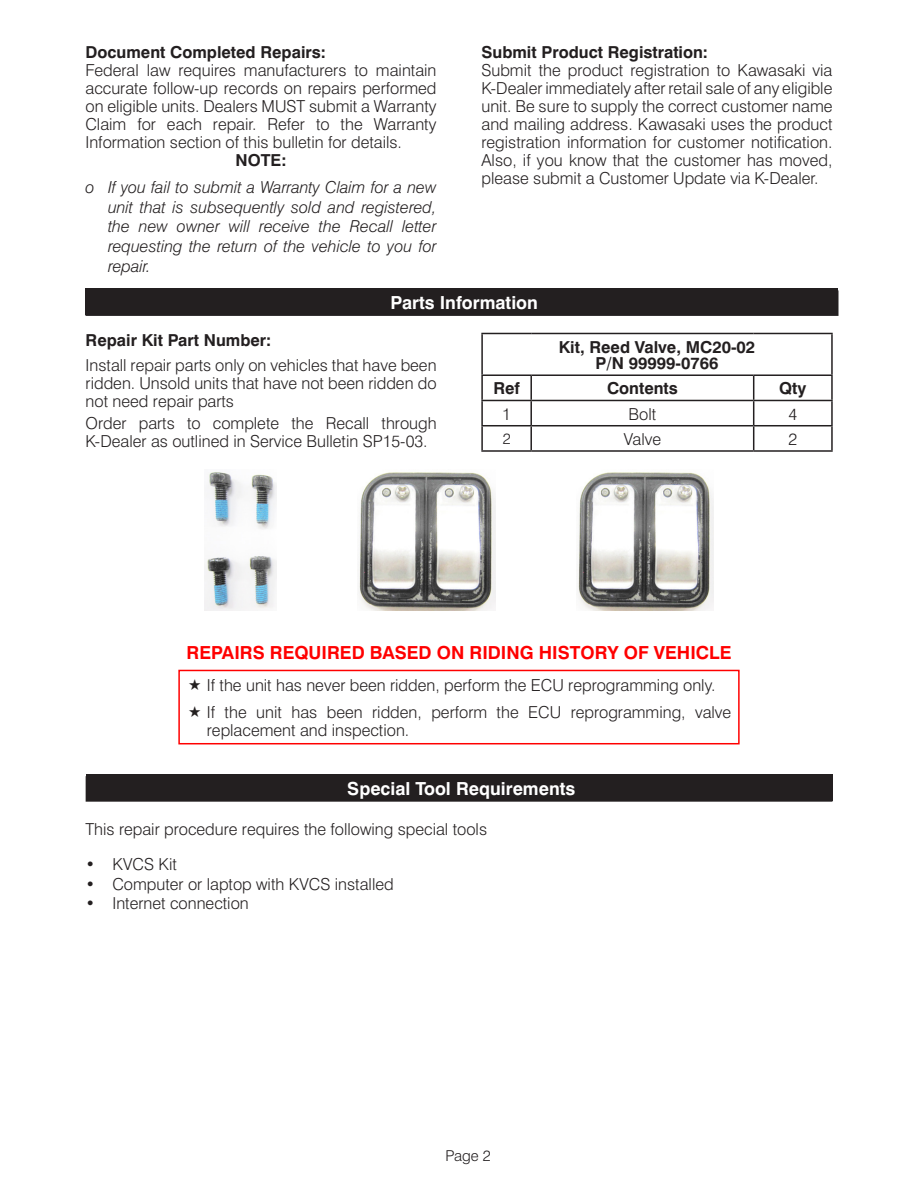
<style>
.page{position:relative;width:918px;height:1188px;background:#fff}
.page>*{position:absolute;margin:0;border:0;box-sizing:border-box;transform-origin:0 0}
.SUBHEAD{font:700 18px "Swiss 721 BT";color:#f00}
.SUBHEAD_Center{font:700 18px "Swiss 721 BT";color:#fff}
.Body_Text_Num_1{font:300 16.5px/18px "Swiss 721 BT";color:#231f20;text-align:justify}
.t1{font:italic 300 16.5px/19.8px "Swiss 721 BT";color:#231f20;text-align:justify}
.Number_2_Head{font:700 16.5px "Swiss 721 BT";color:#231f20}
.Body_Text_ls{font:300 16.5px "Swiss 721 BT";color:#231f20}
.Table_Text{font:700 16.5px/16.5px "Swiss 721 BT";color:#231f20;text-align:center}
.SUBHEAD-2{font:700 16.5px "Swiss 721 BT";color:#231f20}
.Table_Text-2{font:300 16.5px "Swiss 721 BT";color:#231f20}
.NOTE{font:700 16.5px "Swiss 721 BT";color:#231f20}
.Table_Text-3{font:300 15px "Swiss 721 BT";color:#231f20}
</style>
<div class="page">
<div style="left:86px;top:289px;width:752px;height:26px;background:#231f20"></div>
<div style="left:86px;top:290px;width:752px;height:26px;background:#231f20"></div>
<hr style="left:481px;top:333px;width:50px;height:1px;background:#231f20">
<hr style="left:481px;top:334px;width:2px;height:40px;background:#231f20">
<hr style="left:531px;top:333px;width:223px;height:1px;background:#231f20">
<hr style="left:754px;top:333px;width:79px;height:1px;background:#231f20">
<hr style="left:831px;top:334px;width:2px;height:40px;background:#231f20">
<hr style="left:481px;top:374px;width:50px;height:2px;background:#231f20">
<hr style="left:481px;top:376px;width:2px;height:24px;background:#231f20">
<hr style="left:531px;top:374px;width:223px;height:2px;background:#231f20">
<hr style="left:530px;top:376px;width:2px;height:24px;background:#231f20">
<hr style="left:754px;top:374px;width:79px;height:2px;background:#231f20">
<hr style="left:831px;top:376px;width:2px;height:24px;background:#231f20">
<hr style="left:481px;top:400px;width:50px;height:1px;background:#231f20">
<hr style="left:481px;top:401px;width:2px;height:24px;background:#231f20">
<hr style="left:531px;top:400px;width:223px;height:1px;background:#231f20">
<hr style="left:530px;top:401px;width:2px;height:24px;background:#231f20">
<hr style="left:754px;top:400px;width:79px;height:1px;background:#231f20">
<hr style="left:831px;top:401px;width:2px;height:24px;background:#231f20">
<hr style="left:481px;top:425px;width:50px;height:1px;background:#231f20">
<hr style="left:481px;top:426px;width:2px;height:24px;background:#231f20">
<hr style="left:531px;top:425px;width:223px;height:1px;background:#231f20">
<hr style="left:530px;top:426px;width:2px;height:24px;background:#231f20">
<hr style="left:754px;top:425px;width:79px;height:1px;background:#231f20">
<svg style="left:753px;top:376px;width:1px;height:74px"></svg>
<hr style="left:831px;top:426px;width:2px;height:24px;background:#231f20">
<hr style="left:481px;top:450px;width:50px;height:2px;background:#231f20">
<hr style="left:531px;top:450px;width:223px;height:2px;background:#231f20">
<hr style="left:754px;top:450px;width:79px;height:2px;background:#231f20">
<img style="left:204px;top:472px;width:73px;height:139px">
<img style="left:576px;top:472px;width:138px;height:139px">
<img style="left:358px;top:472px;width:137px;height:139px">
<div style="left:178px;top:670px;width:562px;height:74px;border:2px solid #f00"></div>
<div style="left:86px;top:774px;width:746px;height:27px;background:#231f20"></div>
<div style="left:86px;top:776px;width:746px;height:26px;background:#231f20"></div>
<p class="Number_2_Head" style="left:86px;top:42px;width:242px">Document Completed Repairs:</p>
<p class="Body_Text_Num_1" style="left:86px;top:61px;width:353px">Federal law requires manufacturers to maintain accurate follow-up records on repairs performed on eligible units. Dealers MUST submit a Warranty Claim for each repair. Refer to the Warranty Information section of this bulletin for details.</p>
<p class="NOTE" style="left:236px;top:150px;width:52px">NOTE:</p>
<p class="t1" style="left:108px;top:177px;width:330px;text-indent:-22px">o If you fail to submit a Warranty Claim for a new unit that is subsequently sold and registered, the new owner will receive the Recall letter requesting the return of the vehicle to you for repair.</p>
<p class="Number_2_Head" style="left:482px;top:42px;width:228px">Submit Product Registration:</p>
<p class="Body_Text_Num_1" style="left:482px;top:61px;width:353px">Submit the product registration to Kawasaki via K-Dealer immediately after retail sale of any eligible unit. Be sure to supply the correct customer name and mailing address. Kawasaki uses the product registration information for customer notification.<br>Also, if you know that the customer has moved, please submit a Customer Update via K-Dealer.</p>
<p class="SUBHEAD_Center" style="left:391px;top:292px;width:149px">Parts Information</p>
<p class="Number_2_Head" style="left:86px;top:330px;width:187px">Repair Kit Part Number:</p>
<p class="Body_Text_Num_1" style="left:86px;top:356px;width:352px">Install repair parts only on vehicles that have been ridden. Unsold units that have not been ridden do not need repair parts</p>
<p class="Body_Text_Num_1" style="left:86px;top:414px;width:352px">Order parts to complete the Recall through<br>K-Dealer as outlined in Service Bulletin SP15-03.</p>
<p class="Table_Text" style="left:559px;top:338px;width:198px">Kit, Reed Valve, MC20-02<br>P/N 99999-0766</p>
<p class="SUBHEAD-2" style="left:493px;top:379px;width:28px">Ref</p>
<p class="SUBHEAD-2" style="left:607px;top:379px;width:72px">Contents</p>
<p class="SUBHEAD-2" style="left:779px;top:379px;width:29px">Qty</p>
<p class="Table_Text-2" style="left:502px;top:404px;width:10px">1</p>
<p class="Table_Text-2" style="left:629px;top:404px;width:29px">Bolt</p>
<p class="Table_Text-2" style="left:788px;top:404px;width:10px">4</p>
<p class="Table_Text-3" style="left:503px;top:429px;width:9px">2</p>
<p class="Table_Text-2" style="left:624px;top:429px;width:39px">Valve</p>
<p class="Table_Text-2" style="left:788px;top:429px;width:10px">2</p>
<p class="SUBHEAD" style="left:187px;top:642px;width:546px">REPAIRS REQUIRED BASED ON RIDING HISTORY OF VEHICLE</p>
<p class="Body_Text_Num_1" style="left:207px;top:676px;width:510px">If the unit has never been ridden, perform the ECU reprogramming only.</p>
<p class="Body_Text_Num_1" style="left:207px;top:703px;width:526px">If the unit has been ridden, perform the ECU reprogramming, valve replacement and inspection.</p>
<p class="SUBHEAD_Center" style="left:347px;top:778px;width:229px">Special Tool Requirements</p>
<p class="Body_Text_ls" style="left:86px;top:819px;width:403px">This repair procedure requires the following special tools</p>
<p class="Body_Text_Num_1" style="left:86px;top:855px;width:93px">• KVCS Kit</p>
<p class="Body_Text_Num_1" style="left:86px;top:875px;width:310px">• Computer or laptop with KVCS installed</p>
<p class="Body_Text_Num_1" style="left:86px;top:894px;width:165px">• Internet connection</p>
<p class="Table_Text-3" style="left:445px;top:1147px;width:47px">Page 2</p>
</div>
